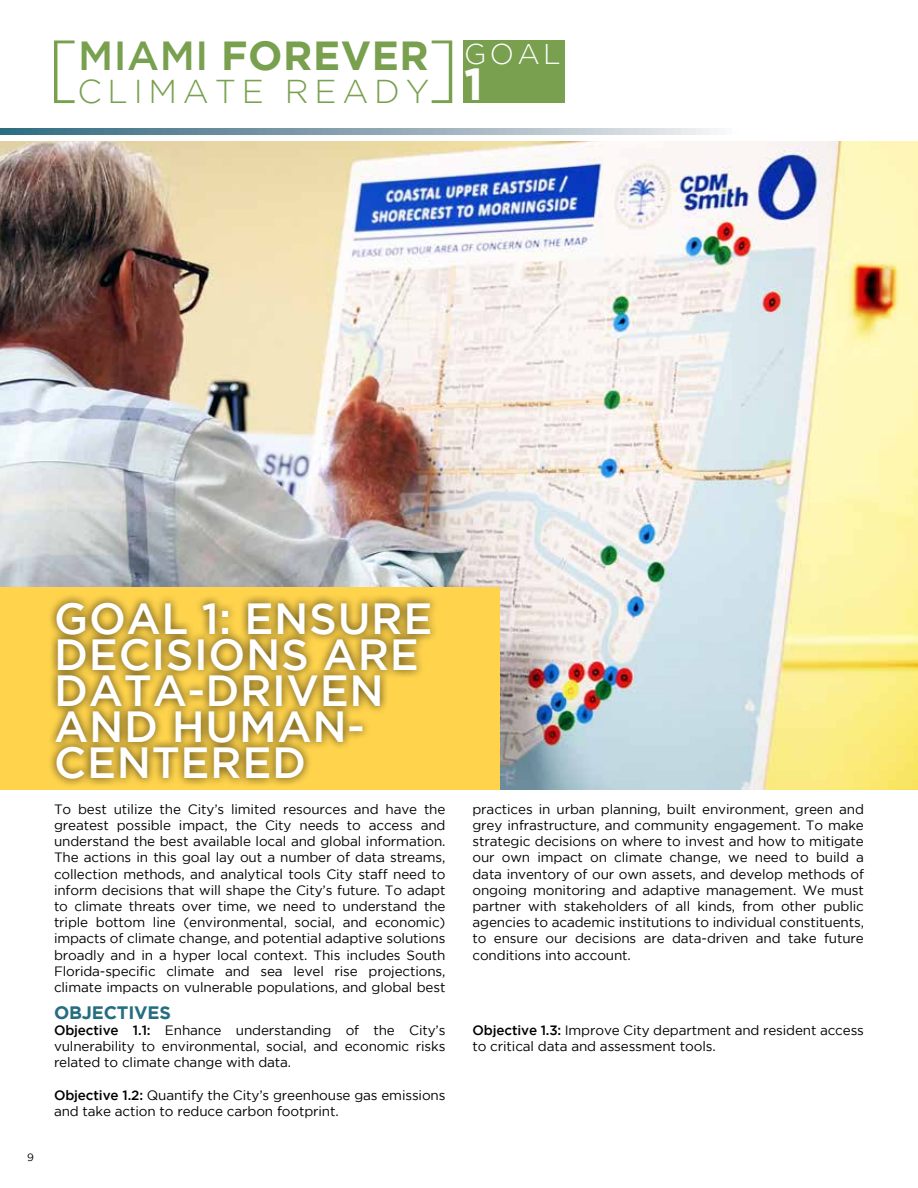
<style>
.page{position:relative;width:918px;height:1188px;background:#fff}
.page>*{position:absolute;margin:0;border:0;box-sizing:border-box;transform-origin:0 0}
.t1{font:700 45px "Gotham";color:#fff}
.t2{font:500 43.5px/36px "Gotham";letter-spacing:.015em;color:#fff}
.t3{font:700 40.5px "Gotham";letter-spacing:.015em;color:#78a04e}
.t4{font:300 33px "Gotham";letter-spacing:.175em;color:#78a04e}
.t5{font:300 28.5px "Gotham";color:#fff}
.t6{font:700 18px "Gotham";letter-spacing:-.01em;color:#256d81}
.t7{font:13.5px/16.2px "Gotham";letter-spacing:-.01em;color:#000;text-align:justify}
.t8{font:10.5px "Gotham";color:#000}
.s1{font-weight:500}
</style>
<div class="page">
<img style="left:0;top:142px;width:918px;height:648px">
<hr style="left:917px;top:142px;width:1px;height:67px;background:#78a04e">
<svg style="left:0;top:128px;width:718px;height:7px;background:#8da7b4"></svg>
<div style="left:463px;top:40px;width:101px;height:63px;background:#78a04e"></div>
<div style="left:0;top:587px;width:500px;height:203px;background:#ffd44c"></div>
<div style="left:47px;top:594px;width:392px;height:194px;background:#000;opacity:.75"></div>
<svg style="left:54px;top:40px;width:21px;height:63px"></svg>
<svg style="left:432px;top:40px;width:20px;height:63px"></svg>
<h3 class="t3" style="left:78px;top:32px;width:352px"><span class="s1">MIAMI</span> FOREVER</h3>
<h3 class="t4" style="left:77px;top:73px;width:353px">CLIMATE READY</h3>
<h3 class="t5" style="left:464px;top:39px;width:98px">GOAL</h3>
<h1 class="t1" style="left:464px;top:58px;width:20px">1</h1>
<p class="t8" style="left:27px;top:1151px;width:8px">9</p>
<h2 class="t2" style="left:54px;top:600px;width:380px">GOAL 1: ENSURE<br>DECISIONS ARE<br>DATA-DRIVEN<br>AND HUMAN-<br>CENTERED</h2>
<p class="t7" style="left:54px;top:801px;width:393px">To best utilize the City’s limited resources and have the greatest possible impact, the City needs to access and understand the best available local and global information.<br>The actions in this goal lay out a number of data streams, collection methods, and analytical tools City staff need to inform decisions that will shape the City’s future. To adapt to climate threats over time, we need to understand the triple bottom line (environmental, social, and economic) impacts of climate change, and potential adaptive solutions broadly and in a hyper local context. This includes South Florida-specific climate and sea level rise projections, climate impacts on vulnerable populations, and global best</p>
<h3 class="t6" style="left:54px;top:1002px;width:118px">OBJECTIVES</h3>
<p class="t7" style="left:54px;top:1022px;width:393px"><span class="s1">Objective 1.1:</span> Enhance understanding of the City’s vulnerability to environmental, social, and economic risks related to climate change with data.</p>
<p class="t7" style="left:54px;top:1087px;width:393px"><span class="s1">Objective 1.2:</span> Quantify the City’s greenhouse gas emissions and take action to reduce carbon footprint.</p>
<p class="t7" style="left:472px;top:801px;width:393px">practices in urban planning, built environment, green and grey infrastructure, and community engagement. To make strategic decisions on where to invest and how to mitigate our own impact on climate change, we need to build a data inventory of our own assets, and develop methods of ongoing monitoring and adaptive management. We must partner with stakeholders of all kinds, from other public agencies to academic institutions to individual constituents, to ensure our decisions are data-driven and take future conditions into account.</p>
<p class="t7" style="left:472px;top:1022px;width:393px"><span class="s1">Objective 1.3:</span> Improve City department and resident access to critical data and assessment tools.</p>
</div>
